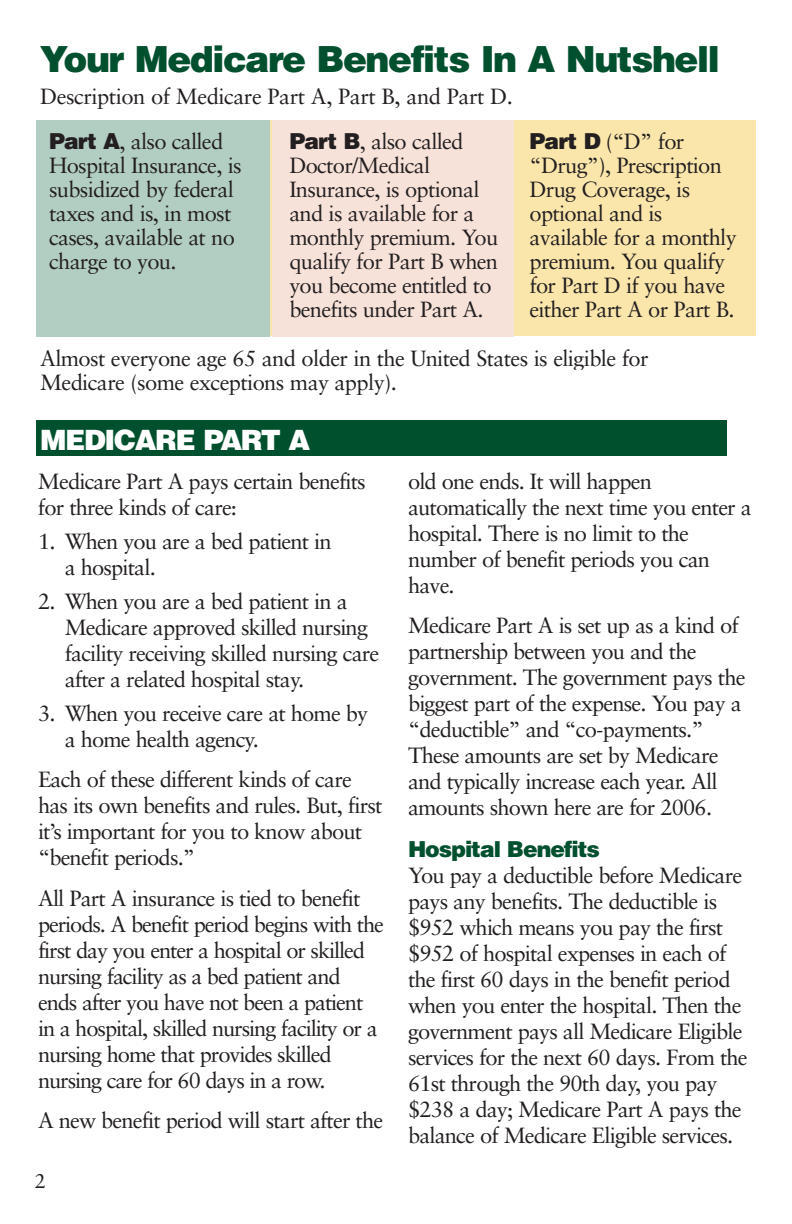
<style>
.page{position:relative;width:792px;height:1224px;background:#fff}
.page>*{position:absolute;margin:0;border:0;box-sizing:border-box;transform-origin:0 0}
.t1{font:900 36px "Helvetica";letter-spacing:-.04em;color:#00502e}
.t2{font:900 28px "Helvetica";letter-spacing:-.045em;color:#fff}
.t3{font:22px/26px "Sabon";letter-spacing:-.04em;color:#231f20}
.t4{font:22px "Sabon";letter-spacing:-.02em;color:#231f20}
.t5{font:900 22px "Helvetica";letter-spacing:-.045em;color:#00502e}
.t6{font:20px "Sabon";color:#231f20}
.s1{font-family:"Helvetica";font-weight:900}
.s2{font-family:"Helvetica";font-weight:900;font-size:28px;color:#fff}
</style>
<div class="page">
<div style="left:36px;top:421px;width:691px;height:35px;background:#00502e"></div>
<div style="left:50px;top:120px;width:706px;height:216px;background:#fae6ab"></div>
<div style="left:36px;top:120px;width:234px;height:217px;background:#b2cdc2"></div>
<div style="left:272px;top:120px;width:241px;height:217px;background:#f7e2d9"></div>
<h1 class="t1" style="left:40px;top:38px;width:681px">Your Medicare Benefits In A Nutshell</h1>
<p class="t4" style="left:40px;top:87px;width:474px">Description of Medicare Part A, Part B, and Part D.</p>
<p class="t3" style="left:49px;top:131px;width:194px;line-height:24px"><span class="s1">Part A</span>, also called<br>Hospital Insurance, is subsidized by federal taxes and is, in most cases, available at no charge to you.</p>
<p class="t3" style="left:289px;top:131px;width:211px;line-height:24px"><span class="s1">Part B</span>, also called<br>Doctor/Medical<br>Insurance, is optional and is available for a monthly premium. You qualify for Part B when you become entitled to benefits under Part A.</p>
<p class="t3" style="left:530px;top:131px;width:209px;line-height:24px"><span class="s1">Part D</span> (“D” for “Drug”), Prescription<br>Drug Coverage, is optional and is available for a monthly premium. You qualify for Part D if you have either Part A or Part B.</p>
<p class="t3" style="left:40px;top:348px;width:637px;line-height:24px">Almost everyone age 65 and older in the United States is eligible for<br>Medicare (some exceptions may apply). <span class="s2">MEDICARE PART A</span></p>
<p class="t2" style="left:40px;top:424px;width:272px">MEDICARE PART A</p>
<p class="t3" style="left:38px;top:470px;width:329px">Medicare Part A pays certain benefits for three kinds of care:</p>
<p class="t3" style="left:65px;top:530px;width:268px;text-indent:-27px">1. When you are a bed patient in a hospital.</p>
<p class="t3" style="left:65px;top:590px;width:316px;text-indent:-27px">2. When you are a bed patient in a Medicare approved skilled nursing facility receiving skilled nursing care after a related hospital stay.</p>
<p class="t3" style="left:65px;top:702px;width:305px;text-indent:-27px">3. When you receive care at home by a home health agency.</p>
<p class="t3" style="left:38px;top:769px;width:346px">Each of these different kinds of care has its own benefits and rules. But, first it’s important for you to know about “benefit periods.”</p>
<p class="t3" style="left:38px;top:887px;width:347px">All Part A insurance is tied to benefit periods. A benefit period begins with the first day you enter a hospital or skilled nursing facility as a bed patient and ends after you have not been a patient in a hospital, skilled nursing facility or a nursing home that provides skilled nursing care for 60 days in a row.</p>
<p class="t3" style="left:38px;top:1109px;width:347px">A new benefit period will start after the</p>
<p class="t6" style="left:35px;top:1173px;width:13px">2</p>
<p class="t3" style="left:408px;top:470px;width:345px">old one ends. It will happen automatically the next time you enter a hospital. There is no limit to the number of benefit periods you can have.</p>
<p class="t3" style="left:408px;top:614px;width:339px">Medicare Part A is set up as a kind of partnership between you and the government. The government pays the biggest part of the expense. You pay a “deductible” and “co-payments.” These amounts are set by Medicare and typically increase each year. All amounts shown here are for 2006.</p>
<p class="t5" style="left:408px;top:836px;width:193px">Hospital Benefits</p>
<p class="t3" style="left:408px;top:864px;width:341px">You pay a deductible before Medicare pays any benefits. The deductible is $952 which means you pay the first $952 of hospital expenses in each of the first 60 days in the benefit period when you enter the hospital. Then the government pays all Medicare Eligible services for the next 60 days. From the 61st through the 90th day, you pay $238 a day; Medicare Part A pays the balance of Medicare Eligible services.</p>
</div>
